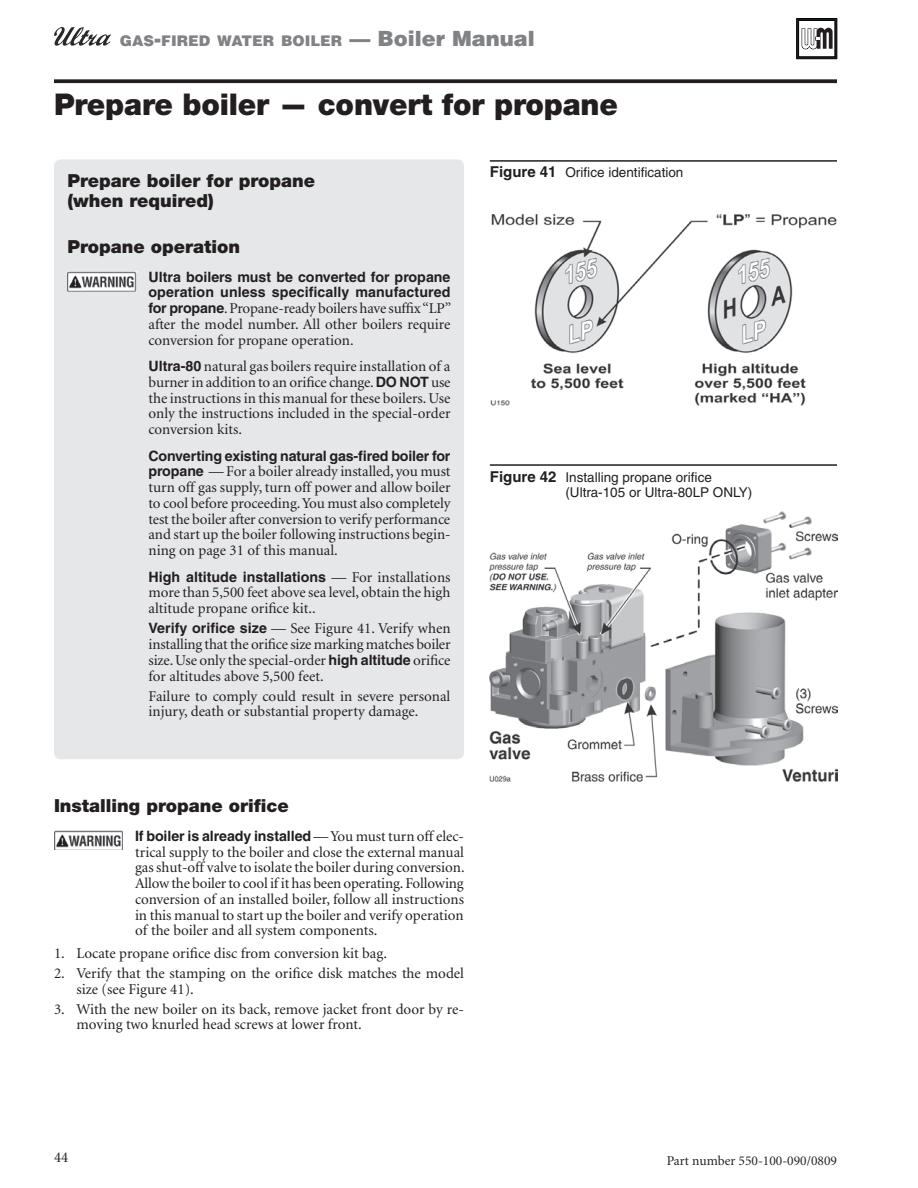
<style>
.page{position:relative;width:918px;height:1188px;background:#fff}
.page>*{position:absolute;margin:0;border:0;box-sizing:border-box;transform-origin:0 0}
.t1{font:900 30px "Helvetica Neue";letter-spacing:-.005em;color:#231f20}
.t2{font:900 18px/19.8px "Helvetica Neue";color:#231f20}
.t3{font:15px/15.8px "Minion";color:#231f20;text-align:justify}
.t4{font:900 14.7px "Helvetica";color:#808285}
.t5{font:700 14.25px/15px "Helvetica";color:#231f20}
.t6{font:13.5px/15px "Helvetica";color:#231f20}
.t7{font:13.5px "Minion";color:#231f20}
.s1{font-size:21px}
.s2{font-family:"Helvetica";font-weight:700;font-size:14.25px}
.s3{font-family:"Minion";font-weight:400;font-size:15px}
.s4{font-weight:700;font-size:15px}
</style>
<div class="page">
<svg style="left:54px;top:27px;width:57px;height:19px"></svg>
<svg style="left:797px;top:18px;width:40px;height:41px"></svg>
<svg style="left:54px;top:79px;width:783px;height:4px;background:#353233"></svg>
<div style="left:54px;top:159px;width:410px;height:600px;background:#e6e7e9;border-radius:7px"></div>
<img style="left:68px;top:272px;width:68px;height:19px">
<img style="left:54px;top:830px;width:69px;height:20px">
<hr style="left:490px;top:160px;width:347px;height:2px;background:#231f20">
<hr style="left:490px;top:464px;width:347px;height:2px;background:#231f20">
<img style="left:490px;top:214px;width:347px;height:191px">
<img style="left:490px;top:511px;width:347px;height:271px">
<p class="t4" style="left:120px;top:31px;width:416px">GAS<span class="s1">-</span>FIRED WATER BOILER <span class="s1">—</span> <span class="s1">Boiler Manual</span></p>
<h1 class="t1" style="left:54px;top:86px;width:565px">Prepare boiler — convert for propane</h1>
<p class="t2" style="left:68px;top:170px;width:249px">Prepare boiler for propane (when required)</p>
<p class="t2" style="left:68px;top:237px;width:174px">Propane operation</p>
<p class="t5" style="left:148px;top:270px;width:304px">Ultra boilers must be converted for propane operation unless specifically manufactured</p>
<p class="t3" style="left:148px;top:301px;width:304px"><span class="s2">for propane</span>. Propane-ready boilers have suffix “LP” after the model number. All other boilers require conversion for propane operation.</p>
<p class="t3" style="left:148px;top:359px;width:304px"><span class="s2">Ultra-80</span> natural gas boilers require installation of a burner in addition to an orifice change. <span class="s2">DO NOT</span> use the instructions in this manual for these boilers. Use only the instructions included in the special-order conversion kits.</p>
<p class="t5" style="left:148px;top:448px;width:304px">Converting existing natural gas-fired boiler for</p>
<p class="t3" style="left:148px;top:464px;width:304px"><span class="s2">propane</span> — For a boiler already installed, you must turn off gas supply, turn off power and allow boiler to cool before proceeding. You must also completely test the boiler after conversion to verify performance and start up the boiler following instructions begin&shy;ning on page 31 of this manual.</p>
<p class="t5" style="left:148px;top:569px;width:304px">High altitude installations <span class="s3">— For installations</span></p>
<p class="t3" style="left:148px;top:585px;width:303px">more than 5,500 feet above sea level, obtain the high altitude propane orifice kit..</p>
<p class="t3" style="left:148px;top:621px;width:304px"><span class="s2">Verify orifice size</span> — See Figure 41. Verify when installing that the orifice size marking matches boiler size. Use only the special-order <span class="s2">high altitude</span> orifice for altitudes above 5,500 feet.</p>
<p class="t3" style="left:148px;top:689px;width:303px">Failure to comply could result in severe personal injury, death or substantial property damage.</p>
<p class="t6" style="left:490px;top:165px;width:195px"><span class="s4">Figure 41</span> Orifice identification</p>
<p class="t6" style="left:565px;top:469px;width:188px;text-indent:-76px"><span class="s4">Figure 42</span> Installing propane orifice (Ultra-105 or Ultra-80LP ONLY)</p>
<p class="t2" style="left:54px;top:796px;width:236px">Installing propane orifice</p>
<p class="t5" style="left:135px;top:828px;width:331px">If boiler is already installed <span class="s3">— You must turn off elec-</span></p>
<p class="t3" style="left:135px;top:845px;width:331px">trical supply to the boiler and close the external manual gas shut-off valve to isolate the boiler during conversion.<br>Allow the boiler to cool if it has been operating. Following conversion of an installed boiler, follow all instructions in this manual to start up the boiler and verify operation of the boiler and all system components.</p>
<p class="t3" style="left:54px;top:946px;width:334px">1. Locate propane orifice disc from conversion kit bag.</p>
<p class="t3" style="left:77px;top:966px;width:389px;text-indent:-23px">2. Verify that the stamping on the orifice disk matches the model size (see Figure 41).</p>
<p class="t3" style="left:77px;top:1002px;width:389px;text-indent:-23px">3. With the new boiler on its back, remove jacket front door by re&shy;moving two knurled head screws at lower front.</p>
<p class="t3" style="left:54px;top:1150px;width:16px">44</p>
<p class="t7" style="left:667px;top:1154px;width:172px">Part number 550-100-090/0809</p>
</div>
